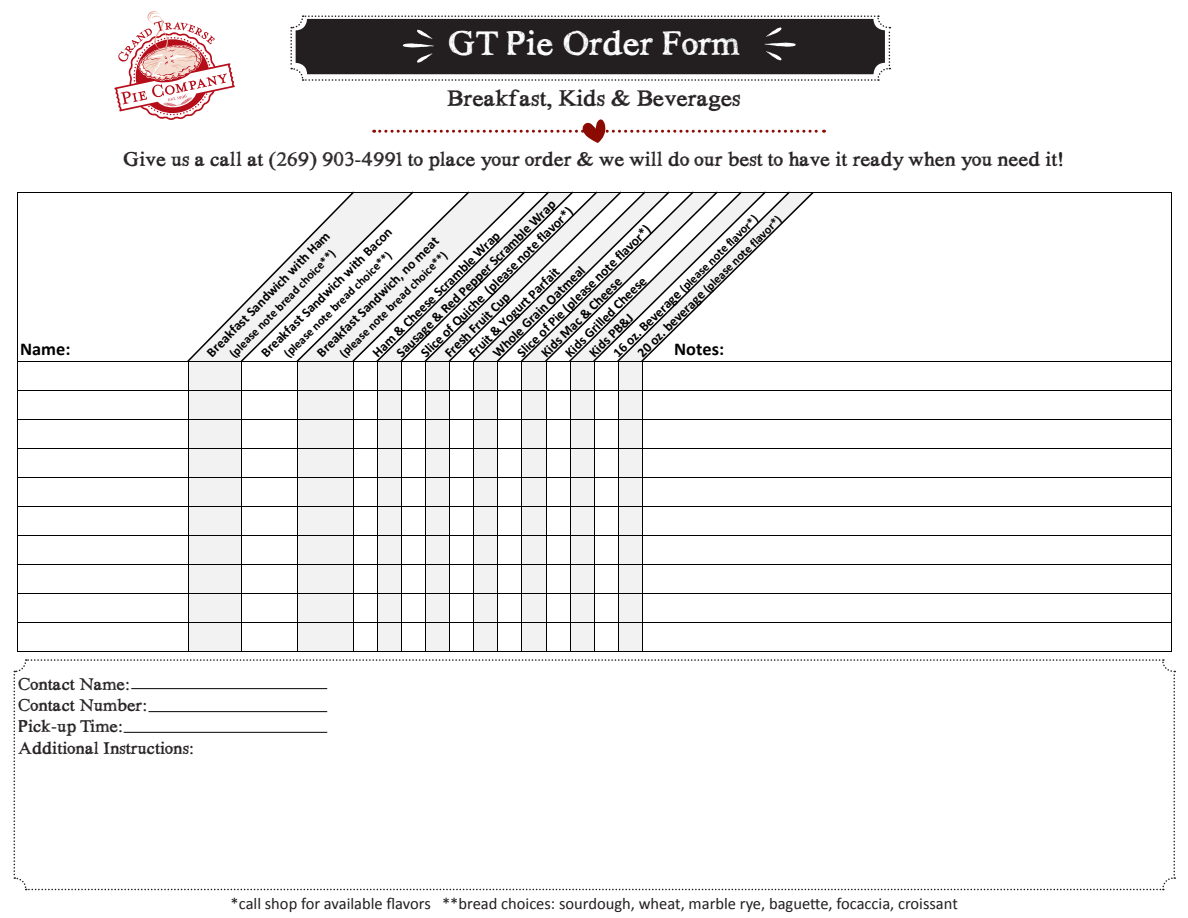
<style>
.page{position:relative;width:1188px;height:918px;background:#fff}
.page>*{position:absolute;margin:0;border:0;box-sizing:border-box;transform-origin:0 0}
.t1{font:36px "Hand Scribble Sketch Times";color:#fff}
.t2{font:24px "Hand Scribble Sketch Times";color:#231f20}
.t3{font:21px "Hand Scribble Sketch Times";color:#231f20}
.t4{font:700 18.15px "Calibri";color:#000}
.t5{font:18px "Hand Scribble Sketch Times";color:#231f20}
.t6{font:16.5px "Calibri";color:#231f20}
.t7{font:700 13.65px "Calibri";color:#000}
.t8{font:700 12.15px/17.1px "Calibri";color:#000}
.s1{font-size:13.65px}
</style>
<div class="page">
<hr style="left:18px;top:192px;width:171px;height:1px;background:#000">
<hr style="left:17px;top:192px;width:1px;height:170px;background:#000">
<hr style="left:1171px;top:193px;width:1px;height:169px;background:#000">
<hr style="left:642px;top:192px;width:530px;height:1px;background:#000">
<svg style="left:187px;top:191px;width:627px;height:172px"></svg>
<div style="left:188px;top:361px;width:54px;height:290px;background:#f2f2f2"></div>
<div style="left:298px;top:361px;width:56px;height:290px;background:#f2f2f2"></div>
<div style="left:378px;top:361px;width:24px;height:290px;background:#f2f2f2"></div>
<div style="left:426px;top:361px;width:24px;height:290px;background:#f2f2f2"></div>
<div style="left:474px;top:361px;width:24px;height:290px;background:#f2f2f2"></div>
<div style="left:522px;top:361px;width:24px;height:290px;background:#f2f2f2"></div>
<div style="left:570px;top:361px;width:24px;height:290px;background:#f2f2f2"></div>
<div style="left:618px;top:361px;width:25px;height:290px;background:#f2f2f2"></div>
<hr style="left:17px;top:361px;width:1px;height:291px;background:#000">
<hr style="left:188px;top:362px;width:1px;height:290px;background:#000">
<hr style="left:242px;top:362px;width:1px;height:290px;background:#000">
<hr style="left:297px;top:362px;width:1px;height:290px;background:#000">
<hr style="left:353px;top:362px;width:1px;height:290px;background:#000">
<hr style="left:377px;top:362px;width:1px;height:290px;background:#000">
<hr style="left:401px;top:362px;width:1px;height:290px;background:#000">
<hr style="left:425px;top:362px;width:1px;height:290px;background:#000">
<hr style="left:449px;top:362px;width:1px;height:290px;background:#000">
<hr style="left:473px;top:362px;width:1px;height:290px;background:#000">
<hr style="left:498px;top:362px;width:1px;height:290px;background:#000">
<hr style="left:522px;top:362px;width:1px;height:290px;background:#000">
<hr style="left:546px;top:362px;width:1px;height:290px;background:#000">
<hr style="left:570px;top:362px;width:1px;height:290px;background:#000">
<hr style="left:594px;top:362px;width:1px;height:290px;background:#000">
<hr style="left:618px;top:362px;width:1px;height:290px;background:#000">
<hr style="left:642px;top:362px;width:1px;height:290px;background:#000">
<hr style="left:1171px;top:362px;width:1px;height:290px;background:#000">
<hr style="left:18px;top:361px;width:1154px;height:1px;background:#000">
<hr style="left:18px;top:390px;width:1154px;height:1px;background:#000">
<hr style="left:18px;top:419px;width:1154px;height:1px;background:#000">
<hr style="left:18px;top:448px;width:1154px;height:1px;background:#000">
<hr style="left:18px;top:477px;width:1154px;height:1px;background:#000">
<hr style="left:18px;top:506px;width:1154px;height:1px;background:#000">
<hr style="left:18px;top:535px;width:1154px;height:1px;background:#000">
<hr style="left:18px;top:564px;width:1154px;height:1px;background:#000">
<hr style="left:18px;top:593px;width:1154px;height:1px;background:#000">
<hr style="left:18px;top:622px;width:1154px;height:1px;background:#000">
<hr style="left:18px;top:651px;width:1154px;height:1px;background:#000">
<svg style="left:114px;top:11px;width:121px;height:109px"></svg>
<svg style="left:290px;top:15px;width:600px;height:66px"></svg>
<svg style="left:14px;top:659px;width:1161px;height:231px"></svg>
<hr style="left:131px;top:688px;width:196px;height:1px;background:#231f20">
<hr style="left:124px;top:732px;width:203px;height:1px;background:#231f20">
<hr style="left:148px;top:711px;width:179px;height:1px;background:#231f20">
<svg style="left:374px;top:119px;width:451px;height:24px"></svg>
<p class="t1" style="left:449px;top:19px;width:293px">GT Pie Order Form</p>
<p class="t2" style="left:447px;top:82px;width:295px">Breakfast, Kids &amp; Beverages</p>
<p class="t4" style="left:20px;top:338px;width:52px">Name:</p>
<p class="t3" style="left:124px;top:145px;width:942px">Give us a call at (269) 903-4991 to place your order &amp; we will do our best to have it ready when you need it!</p>
<p class="t7" style="left:393px;top:349px;width:219px;rotate:-45deg">Sausage &amp; Red Pepper Scramble Wrap</p>
<p class="t7" style="left:417px;top:349px;width:209px;rotate:-45deg">Slice of Quiche (please note flavor*)</p>
<p class="t8" style="left:622px;top:338px;width:198px;text-indent:-17px;rotate:-45deg"><span class="s1">16 oz. Beverage</span> (please note flavor*)<br><span class="s1">20 oz. beverage</span> (please note flavor*)</p>
<p class="t7" style="left:513px;top:349px;width:183px;rotate:-45deg">Slice of Pie (please note flavor*)</p>
<p class="t7" style="left:257px;top:349px;width:179px;rotate:-45deg">Breakfast Sandwich with Bacon</p>
<p class="t7" style="left:369px;top:349px;width:174px;rotate:-45deg">Ham &amp; Cheese Scramble Wrap</p>
<p class="t7" style="left:203px;top:349px;width:171px;rotate:-46deg">Breakfast Sandwich with Ham</p>
<p class="t7" style="left:313px;top:349px;width:167px;rotate:-45deg">Breakfast Sandwich, no meat</p>
<p class="t8" style="left:226px;top:350px;width:147px;rotate:-46deg">(please note bread choice**)</p>
<p class="t8" style="left:280px;top:350px;width:147px;rotate:-45deg">(please note bread choice**)</p>
<p class="t8" style="left:336px;top:350px;width:147px;rotate:-45deg">(please note bread choice**)</p>
<p class="t7" style="left:489px;top:349px;width:125px;rotate:-45deg">Whole Grain Oatmeal</p>
<p class="t7" style="left:465px;top:349px;width:123px;rotate:-45deg">Fruit &amp; Yogurt Parfait</p>
<p class="t7" style="left:561px;top:349px;width:110px;rotate:-45deg">Kids Grilled Cheese</p>
<p class="t7" style="left:537px;top:349px;width:109px;rotate:-45deg">Kids Mac &amp; Cheese</p>
<p class="t7" style="left:441px;top:349px;width:87px;rotate:-45deg">Fresh Fruit Cup</p>
<p class="t7" style="left:585px;top:349px;width:57px;rotate:-45deg">Kids PB&amp;J</p>
<p class="t4" style="left:674px;top:338px;width:51px">Notes:</p>
<p class="t5" style="left:18px;top:672px;width:114px">Contact Name:</p>
<p class="t5" style="left:18px;top:693px;width:131px">Contact Number:</p>
<p class="t5" style="left:18px;top:714px;width:107px">Pick-up Time:</p>
<p class="t5" style="left:18px;top:736px;width:178px">Additional Instructions:</p>
<p class="t6" style="left:231px;top:893px;width:729px">*call shop for available flavors **bread choices: sourdough, wheat, marble rye, baguette, focaccia, croissant</p>
</div>
